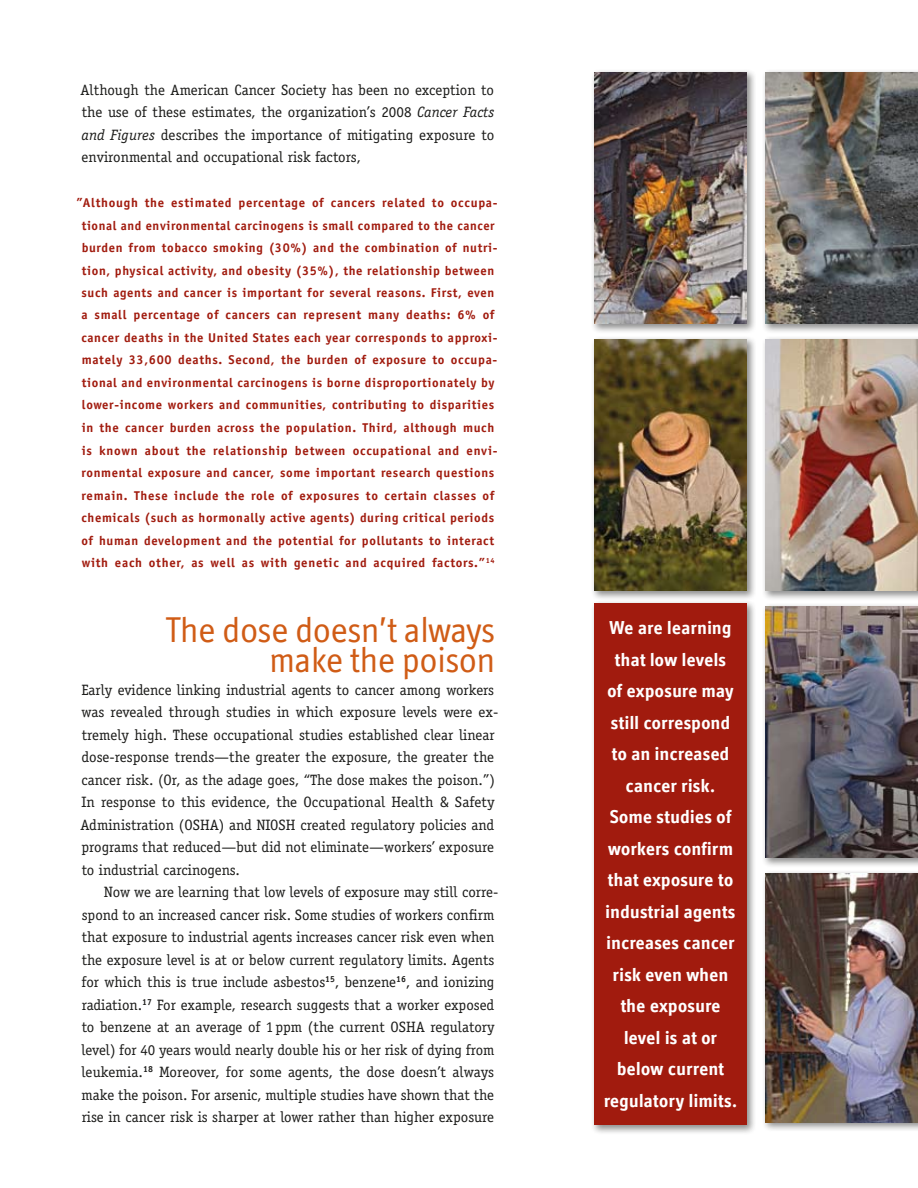
<style>
.page{position:relative;width:918px;height:1188px;background:#fff}
.page>*{position:absolute;margin:0;border:0;box-sizing:border-box;transform-origin:0 0}
.t1{font:36px/30px "Officina Display ITC Std";color:#d05c16;text-align:right}
.t2{font:700 18.75px/31.5px "Officina Display ITC Std";letter-spacing:.025em;color:#fff;text-align:center}
.t3{font:15px/22.5px "Officina Serif";color:#1c1c1a}
.t4{font:700 12.75px/22.5px "Officina Sans";letter-spacing:.05em;color:#a11b0e;text-align:center}
.s1{font-style:italic}
</style>
<div class="page">
<div style="left:761px;top:335px;width:157px;height:265px;background:#1c1c1a;opacity:.5"></div>
<img style="left:765px;top:339px;width:153px;height:252px">
<div style="left:761px;top:602px;width:157px;height:265px;background:#1c1c1a;opacity:.5"></div>
<img style="left:765px;top:606px;width:153px;height:252px">
<div style="left:761px;top:869px;width:157px;height:263px;background:#1c1c1a;opacity:.5"></div>
<img style="left:765px;top:873px;width:153px;height:250px">
<div style="left:590px;top:599px;width:166px;height:535px;background:#1c1c1a;opacity:.5"></div>
<div style="left:594px;top:603px;width:153px;height:522px;background:#a11b0e"></div>
<div style="left:761px;top:68px;width:157px;height:265px;background:#1c1c1a;opacity:.5"></div>
<img style="left:765px;top:72px;width:153px;height:252px">
<div style="left:590px;top:68px;width:166px;height:265px;background:#1c1c1a;opacity:.5"></div>
<img style="left:594px;top:72px;width:153px;height:252px">
<div style="left:590px;top:335px;width:166px;height:265px;background:#1c1c1a;opacity:.5"></div>
<img style="left:594px;top:339px;width:153px;height:252px">
<p class="t3" style="left:80px;top:78px;width:416px;text-align:justify">Although the American Cancer Society has been no exception to the use of these estimates, the organization’s 2008 <span class="s1">Cancer Facts and Figures</span> describes the importance of mitigating exposure to environmental and occupational risk factors,</p>
<p class="t4" style="left:76px;top:191px;width:423px">”Although the estimated percentage of cancers related to occupa&shy;tional and environmental carcinogens is small compared to the cancer burden from tobacco smoking (30%) and the combination of nutri&shy;tion, physical activity, and obesity (35%), the relationship between such agents and cancer is important for several reasons. First, even a small percentage of cancers can represent many deaths: 6% of cancer deaths in the United States each year corresponds to approxi&shy;mately 33,600 deaths. Second, the burden of exposure to occupa&shy;tional and environmental carcinogens is borne disproportionately by lower-income workers and communities, contributing to disparities in the cancer burden across the population. Third, although much is known about the relationship between occupational and envi&shy;ronmental exposure and cancer, some important research questions remain. These include the role of exposures to certain classes of chemicals (such as hormonally active agents) during critical periods of human development and the potential for pollutants to interact with each other, as well as with genetic and acquired factors.”<sup>14</sup></p>
<h1 class="t1" style="left:166px;top:614px;width:331px">The dose doesn’t always make the poison</h1>
<p class="t3" style="left:80px;top:678px;width:419px">Early evidence linking industrial agents to cancer among workers was revealed through studies in which exposure levels were ex&shy;tremely high. These occupational studies established clear linear dose-response trends—the greater the exposure, the greater the cancer risk. (Or, as the adage goes, “The dose makes the poison.”)<br>In response to this evidence, the Occupational Health &amp; Safety Administration (OSHA) and NIOSH created regulatory policies and programs that reduced—but did not eliminate—workers’ exposure to industrial carcinogens.</p>
<p class="t3" style="left:82px;top:881px;width:418px;text-indent:23px">Now we are learning that low levels of exposure may still corre&shy;spond to an increased cancer risk. Some studies of workers confirm that exposure to industrial agents increases cancer risk even when the exposure level is at or below current regulatory limits. Agents for which this is true include asbestos<sup>15</sup>, benzene<sup>16</sup>, and ionizing radiation.<sup>17</sup> For example, research suggests that a worker exposed to benzene at an average of 1ppm (the current OSHA regulatory level) for 40 years would nearly double his or her risk of dying from leukemia.<sup>18</sup> Moreover, for some agents, the dose doesn’t always make the poison. For arsenic, multiple studies have shown that the rise in cancer risk is sharper at lower rather than higher exposure</p>
<p class="t2" style="left:604px;top:612px;width:134px">We are learning that low levels<br>of exposure may still correspond to an increased cancer risk.<br>Some studies of workers confirm that exposure to industrial agents increases cancer risk even when the exposure level is at or below current regulatory limits.</p>
</div>
